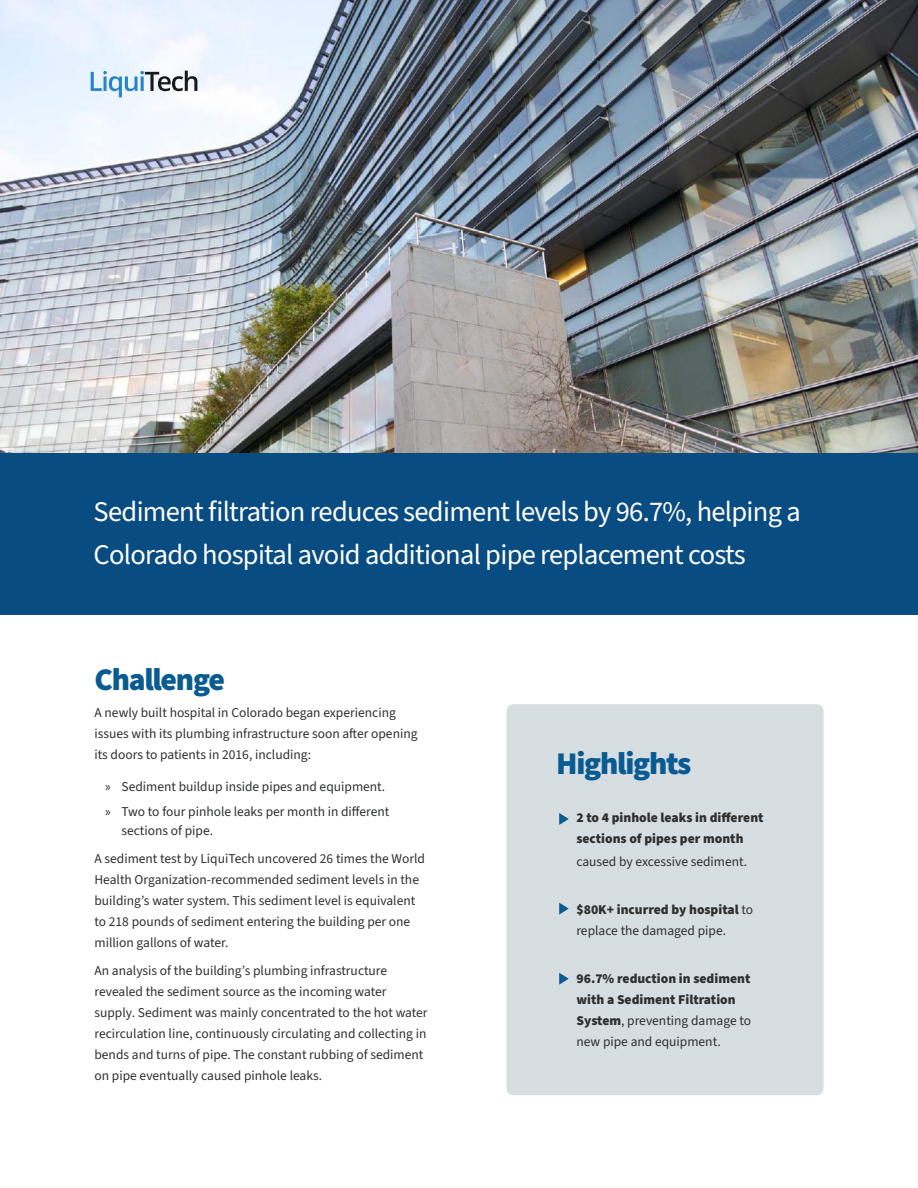
<style>
.page{position:relative;width:918px;height:1188px;background:#fff}
.page>*{position:absolute;margin:0;border:0;box-sizing:border-box;transform-origin:0 0}
.t1{font:900 31.5px "Source Sans 3";letter-spacing:-.04em;color:#095b91}
.t2{font:28.5px/43.5px "Source Sans 3";letter-spacing:-.025em;color:#fff}
.t3{font:13.5px/21px "Source Sans 3";color:#2d302f}
.t4{font:900 13.5px/21px "Source Sans 3";color:#2d302f}
.s1{font-family:"Myriad Pro"}
.s2{font-weight:900}
.s3{font-weight:400}
</style>
<div class="page">
<img style="left:0;top:0;width:918px;height:453px">
<svg style="left:91px;top:71px;width:106px;height:26px"></svg>
<div style="left:507px;top:704px;width:317px;height:391px;background:#d7dee2;border-radius:7px"></div>
<div style="left:0;top:453px;width:918px;height:162px;background:#084c81"></div>
<svg style="left:559px;top:903px;width:10px;height:12px"></svg>
<svg style="left:559px;top:813px;width:10px;height:12px"></svg>
<svg style="left:559px;top:973px;width:10px;height:12px"></svg>
<h2 class="t2" style="left:94px;top:490px;width:709px">Sediment 昀椀ltration reduces sediment levels by 96.7%, helping a<br>Colorado hospital avoid additional pipe replacement costs</h2>
<h1 class="t1" style="left:94px;top:666px;width:132px">Challenge</h1>
<p class="t3" style="left:94px;top:703px;width:325px">A newly built hospital in Colorado began experiencing issues with its plumbing infrastructure soon a昀琀er opening its doors to patients in 2016, including:</p>
<p class="t3" style="left:105px;top:775px;width:286px;line-height:24.8px"><span class="s1">»</span> Sediment buildup inside pipes and equipment. <span class="s1">»</span> Two to four pinhole leaks per month in di昀昀erent</p>
<p class="t3" style="left:95px;top:818px;width:332px;line-height:27.8px;text-indent:27px">sections of pipe.<br>A sediment test by LiquiTech uncovered 26 times the World</p>
<p class="t3" style="left:95px;top:870px;width:326px">Health Organization-recommended sediment levels in the building’s water system. This sediment level is equivalent to 218 pounds of sediment entering the building per one million gallons of water.</p>
<p class="t3" style="left:95px;top:960px;width:335px">An analysis of the building’s plumbing infrastructure revealed the sediment source as the incoming water supply. Sediment was mainly concentrated to the hot water recirculation line, continuously circulating and collecting in bends and turns of pipe. The constant rubbing of sediment on pipe eventually caused pinhole leaks.</p>
<h1 class="t1" style="left:556px;top:751px;width:137px">Highlights</h1>
<p class="t4" style="left:576px;top:807px;width:189px">2 to 4 pinhole leaks in di昀昀erent sections of pipes per month</p>
<p class="t3" style="left:576px;top:851px;width:172px">caused by excessive sediment.</p>
<p class="t3" style="left:576px;top:899px;width:178px"><span class="s2">$80K+ incurred by hospital</span> to replace the damaged pipe.</p>
<p class="t4" style="left:576px;top:968px;width:176px">96.7% reduction in sediment with a Sediment Filtration<br>System<span class="s3">, preventing damage to new pipe and equipment.</span></p>
</div>
